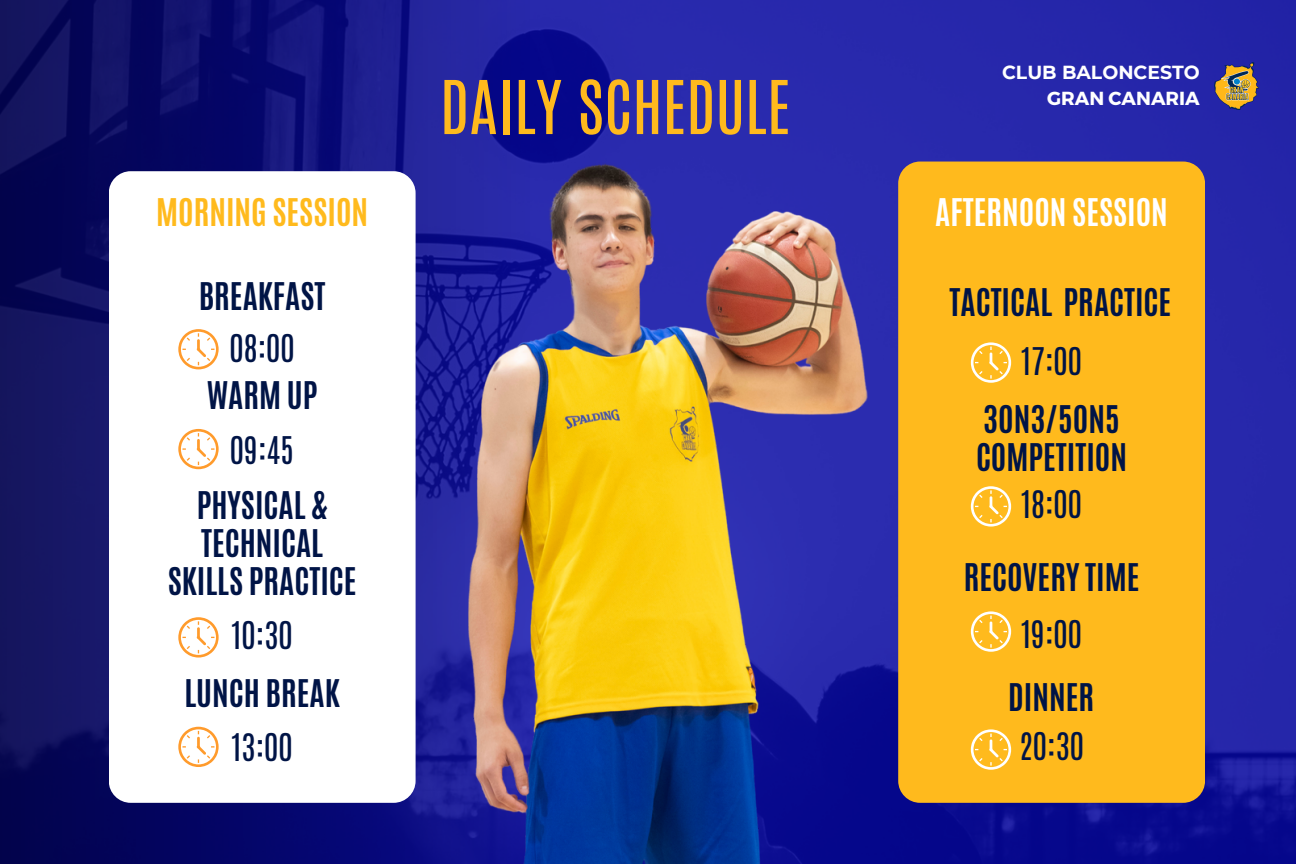
<style>
.page{position:relative;width:1296px;height:864px;background:#fff}
.page>*{position:absolute;margin:0;border:0;box-sizing:border-box;transform-origin:0 0}
.t1{font:63px "Antonio";color:#ffba1d}
.t2{font:700 31.8px/38.4px "Antonio";color:#001446;text-align:center}
.t3{font:31.8px "Antonio";color:#001446}
.t4{font:700 31.8px "Antonio";color:#fff}
.t5{font:700 31.8px "Antonio";color:#ffba1d}
.t6{font:700 18.9px "Montserrat";color:#fff}
</style>
<div class="page">
<img style="left:529px;top:0;width:767px;height:864px">
<svg style="left:0;top:0;width:529px;height:864px"></svg>
<img style="left:1214px;top:63px;width:44px;height:47px">
<div style="left:109px;top:171px;width:307px;height:632px;background:#fff;border-radius:22px"></div>
<svg style="left:178px;top:329px;width:41px;height:40px"></svg>
<svg style="left:178px;top:429px;width:41px;height:40px"></svg>
<svg style="left:178px;top:617px;width:41px;height:41px"></svg>
<svg style="left:178px;top:727px;width:41px;height:40px"></svg>
<div style="left:898px;top:162px;width:307px;height:641px;background:#ffba1d;border-radius:22px"></div>
<svg style="left:971px;top:342px;width:40px;height:41px"></svg>
<svg style="left:971px;top:486px;width:40px;height:41px"></svg>
<svg style="left:971px;top:611px;width:40px;height:41px"></svg>
<svg style="left:971px;top:729px;width:40px;height:41px"></svg>
<img style="left:332px;top:29px;width:623px;height:835px">
<h2 class="t5" style="left:156px;top:190px;width:214px">MORNING SESSION</h2>
<h2 class="t2" style="left:199px;top:277px;width:128px">BREAKFAST</h2>
<h2 class="t3" style="left:230px;top:326px;width:67px">08:00</h2>
<p class="t2" style="left:207px;top:377px;width:112px">WARM UP</p>
<h2 class="t3" style="left:230px;top:428px;width:66px">09:45</h2>
<h3 class="t2" style="left:168px;top:486px;width:190px">PHYSICAL &amp;<br>TECHNICAL<br>SKILLS PRACTICE</h3>
<p class="t3" style="left:232px;top:613px;width:63px">10:30</p>
<p class="t2" style="left:184px;top:674px;width:157px">LUNCH BREAK</p>
<h3 class="t3" style="left:232px;top:725px;width:63px">13:00</h3>
<h3 class="t1" style="left:440px;top:62px;width:352px">DAILY SCHEDULE</h3>
<p class="t6" style="left:1002px;top:61px;width:199px">CLUB BALONCESTO</p>
<p class="t6" style="left:1047px;top:86px;width:154px">GRAN CANARIA</p>
<h3 class="t4" style="left:935px;top:190px;width:234px">AFTERNOON SESSION</h3>
<p class="t2" style="left:950px;top:283px;width:223px">TACTICAL PRACTICE</p>
<h1 class="t3" style="left:1021px;top:338px;width:62px">17:00</h1>
<h2 class="t2" style="left:976px;top:400px;width:153px;text-align:left">3ON3/5ON5<br>COMPETITION</h2>
<h2 class="t3" style="left:1021px;top:482px;width:62px">18:00</h2>
<p class="t2" style="left:964px;top:559px;width:177px">RECOVERY TIME</p>
<h2 class="t3" style="left:1021px;top:612px;width:62px">19:00</h2>
<p class="t2" style="left:1008px;top:679px;width:87px">DINNER</p>
<h3 class="t3" style="left:1019px;top:724px;width:67px">20:30</h3>
</div>
